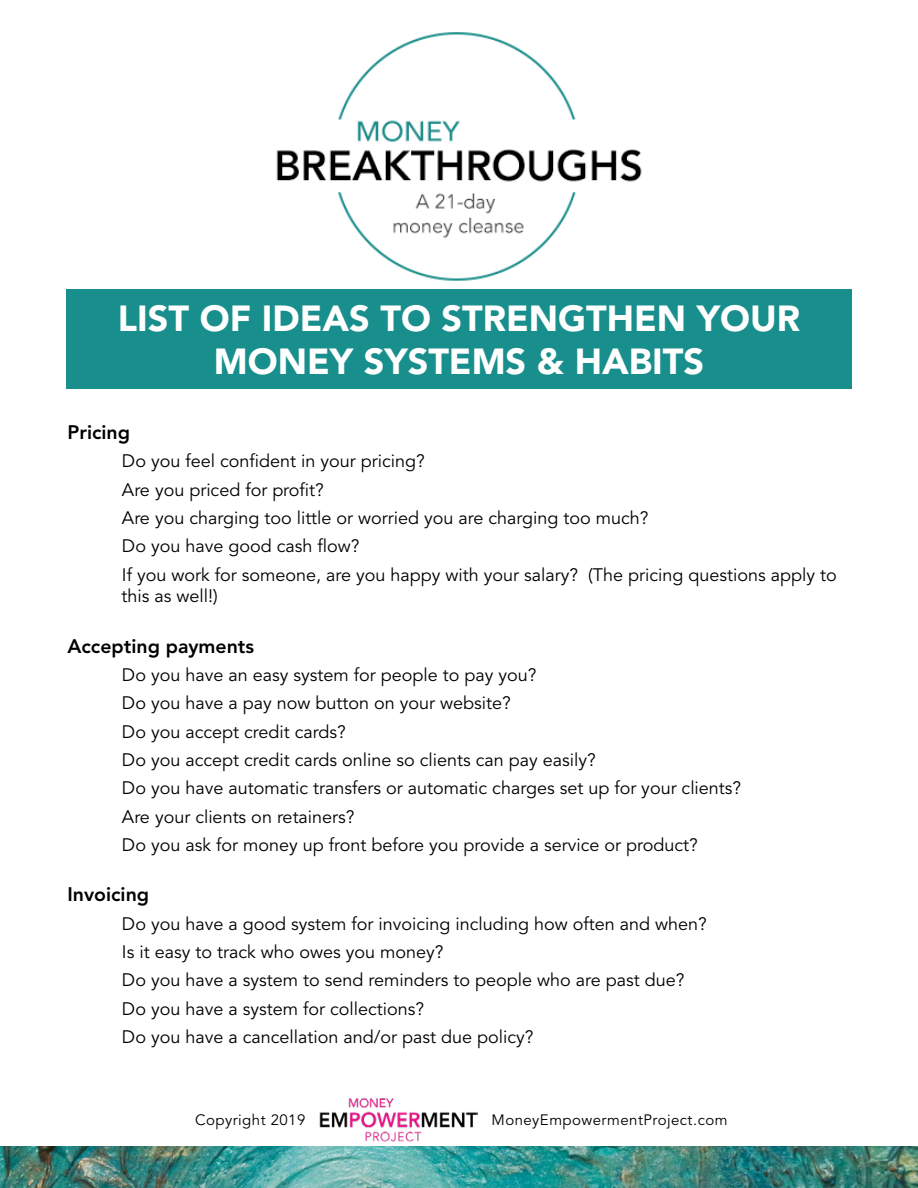
<style>
.page{position:relative;width:918px;height:1188px;background:#fff}
.page>*{position:absolute;margin:0;border:0;box-sizing:border-box;transform-origin:0 0}
.t1{font:900 36px/43.2px "Avenir LT Std";color:#fff;text-align:center}
.t2{font:800 19.5px "Avenir LT Std";color:#000}
.t3{font:18px/28.3px "Avenir LT Std";color:#000}
.t4{font:15px "Avenir LT Std";letter-spacing:.03em;color:#000}
</style>
<div class="page">
<img style="left:0;top:1147px;width:918px;height:41px">
<img style="left:320px;top:1098px;width:157px;height:43px">
<div style="left:66px;top:289px;width:786px;height:100px;background:#188f8c"></div>
<img style="left:276px;top:32px;width:366px;height:249px">
<h1 class="t1" style="left:118px;top:297px;width:684px">LIST OF IDEAS TO STRENGTHEN YOUR<br>MONEY SYSTEMS &amp; HABITS</h1>
<p class="t2" style="left:68px;top:421px;width:64px">Pricing</p>
<p class="t3" style="left:122px;top:447px;width:716px">Do you feel confident in your pricing?<br>Are you priced for profit?<br>Are you charging too little or worried you are charging too much?<br>Do you have good cash flow?<br>If you work for someone, are you happy with your salary? (The pricing questions apply to</p>
<p class="t3" style="left:121px;top:582px;width:98px">this as well!)</p>
<p class="t2" style="left:68px;top:634px;width:188px">Accepting payments</p>
<p class="t3" style="left:122px;top:661px;width:621px">Do you have an easy system for people to pay you?<br>Do you have a pay now button on your website?<br>Do you accept credit cards?<br>Do you accept credit cards online so clients can pay easily?<br>Do you have automatic transfers or automatic charges set up for your clients?<br>Are your clients on retainers?<br>Do you ask for money up front before you provide a service or product?</p>
<p class="t2" style="left:68px;top:883px;width:83px">Invoicing</p>
<p class="t3" style="left:122px;top:910px;width:586px">Do you have a good system for invoicing including how often and when?<br>Is it easy to track who owes you money?<br>Do you have a system to send reminders to people who are past due?<br>Do you have a system for collections?<br>Do you have a cancellation and/or past due policy?</p>
<p class="t4" style="left:195px;top:1111px;width:112px">Copyright 2019</p>
<p class="t4" style="left:492px;top:1111px;width:237px">MoneyEmpowermentProject.com</p>
</div>
